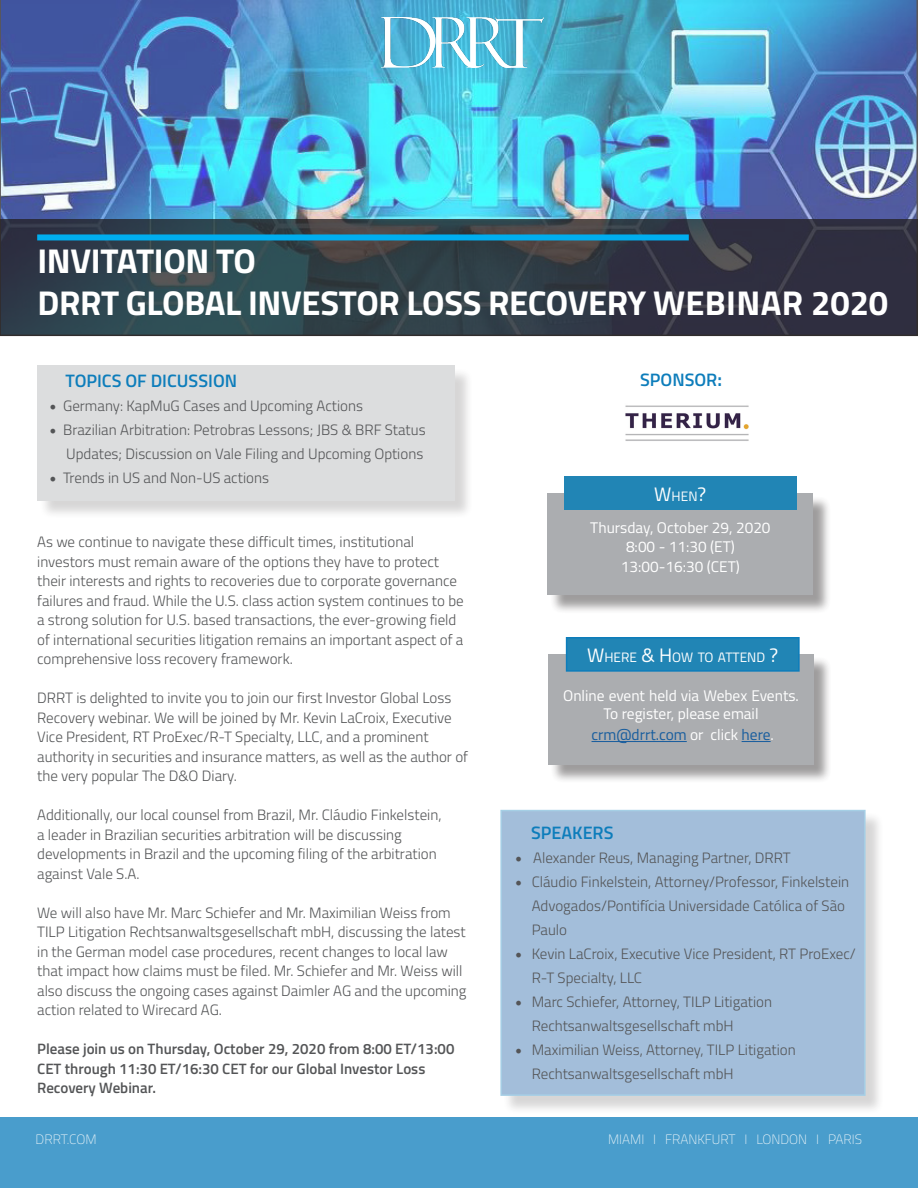
<style>
.page{position:relative;width:918px;height:1188px;background:#fff}
.page>*{position:absolute;margin:0;border:0;box-sizing:border-box;transform-origin:0 0}
.t1{font:700 34.5px/42px "Titillium";letter-spacing:-.01em;color:#fff}
.t2{font:600 18px "Titillium";color:#0d7dbb}
.t3{font:15.45px/18.5px "Titillium";color:#fff;text-align:center}
.t4{font:15.45px "Titillium";color:#175d9e}
.t5{font:300 15px/19.5px "Titillium";color:#545557}
.t6{font:600 15px/19.5px "Titillium";color:#545557}
.t7{font:13.65px "Titillium";color:#fff}
.t8{font:100 13.5px "Titillium";color:#fff}
.s1{font-family:"Minion Pro";font-weight:400;font-size:18px}
.s2{font-size:19.5px}
.s3{color:#fff}
</style>
<div class="page">
<img style="left:0;top:0;width:918px;height:219px">
<div style="left:550px;top:656px;width:283px;height:128px;background:#231f20;opacity:.5"></div>
<div style="left:548px;top:654px;width:266px;height:111px;background:#abadb0"></div>
<hr style="left:592px;top:741px;width:95px;height:1px;background:#175d9e">
<svg style="left:742px;top:741px;width:29px;height:1px"></svg>
<div style="left:567px;top:638px;width:232px;height:33px;background:#2185b5"></div>
<div style="left:566px;top:637px;width:234px;height:35px;border:2px solid #0d7dbb"></div>
<div style="left:550px;top:495px;width:282px;height:119px;background:#231f20;opacity:.5"></div>
<div style="left:548px;top:493px;width:265px;height:102px;background:#abadb0"></div>
<div style="left:564px;top:477px;width:232px;height:33px;background:#2185b5"></div>
<img style="left:381px;top:17px;width:162px;height:51px">
<svg style="left:0;top:219px;width:918px;height:117px;background:#313c47"></svg>
<div style="left:37px;top:234px;width:652px;height:6px;background:#00aeef"></div>
<div style="left:0;top:1118px;width:918px;height:70px;background:#499dcc"></div>
<div style="left:39px;top:368px;width:435px;height:152px;background:#231f20;opacity:.5"></div>
<div style="left:37px;top:366px;width:418px;height:135px;background:#dcddde"></div>
<div style="left:502px;top:812px;width:382px;height:303px;background:#231f20;opacity:.5"></div>
<div style="left:501px;top:811px;width:364px;height:284px;background:#a3beda"></div>
<img style="left:625px;top:405px;width:124px;height:36px">
<h1 class="t1" style="left:37px;top:238px;width:852px">INVITATION TO<br>DRRT GLOBAL INVESTOR LOSS RECOVERY WEBINAR 2020</h1>
<p class="t2" style="left:65px;top:368px;width:173px">TOPICS OF DICUSSION</p>
<p class="t5" style="left:50px;top:396px;width:315px"><span class="s1">•</span> Germany: KapMuG Cases and Upcoming Actions</p>
<p class="t5" style="left:50px;top:417px;width:378px;line-height:24px;text-align:right"><span class="s1">•</span> Brazilian Arbitration: Petrobras Lessons; JBS &amp; BRF Status<br>Updates; Discussion on Vale Filing and Upcoming Options</p>
<p class="t5" style="left:50px;top:468px;width:221px"><span class="s1">•</span> Trends in US and Non-US actions</p>
<p class="t5" style="left:37px;top:532px;width:428px">As we continue to navigate these difficult times, institutional investors must remain aware of the options they have to protect their interests and rights to recoveries due to corporate governance failures and fraud. While the U.S. class action system continues to be a strong solution for U.S. based transactions, the ever-growing field of international securities litigation remains an important aspect of a comprehensive loss recovery framework.</p>
<p class="t5" style="left:37px;top:688px;width:432px">DRRT is delighted to invite you to join our first Investor Global Loss Recovery webinar. We will be joined by Mr. Kevin LaCroix, Executive Vice President, RT ProExec/R-T Specialty, LLC, and a prominent authority in securities and insurance matters, as well as the author of the very popular The D&amp;O Diary.</p>
<p class="t5" style="left:37px;top:805px;width:406px">Additionally, our local counsel from Brazil, Mr. Cláudio Finkelstein, a leader in Brazilian securities arbitration will be discussing developments in Brazil and the upcoming filing of the arbitration against Vale S.A.</p>
<p class="t5" style="left:37px;top:902px;width:431px">We will also have Mr. Marc Schiefer and Mr. Maximilian Weiss from TILP Litigation Rechtsanwaltsgesellschaft mbH, discussing the latest in the German model case procedures, recent changes to local law that impact how claims must be filed. Mr. Schiefer and Mr. Weiss will also discuss the ongoing cases against Daimler AG and the upcoming action related to Wirecard AG.</p>
<p class="t6" style="left:37px;top:1038px;width:419px">Please join us on Thursday, October 29, 2020 from 8:00 ET/13:00<br>CET through 11:30 ET/16:30 CET for our Global Investor Loss<br>Recovery Webinar.</p>
<p class="t2" style="left:640px;top:367px;width:83px">SPONSOR<span class="s2">:</span></p>
<p class="t7" style="left:654px;top:486px;width:53px"><span class="s2">W</span>HEN<span class="s2">?</span></p>
<p class="t3" style="left:590px;top:518px;width:182px">Thursday, October 29, 2020<br>8:00 - 11:30 (ET)</p>
<p class="t3" style="left:621px;top:557px;width:120px">13:00-16:30 (CET)</p>
<p class="t7" style="left:587px;top:647px;width:193px"><span class="s2">W</span>HERE <span class="s2">&amp; H</span> OW TO ATTEND <span class="s2">?</span></p>
<p class="t3" style="left:563px;top:686px;width:237px">Online event held via Webex Events.<br>To register, please email</p>
<p class="t4" style="left:592px;top:723px;width:184px">crm@drrt.com <span class="s3">or click</span> here<span class="s3">.</span></p>
<p class="t2" style="left:531px;top:820px;width:84px">SPEAKERS</p>
<p class="t5" style="left:515px;top:848px;width:277px"><span class="s1">•</span> Alexander Reus, Managing Partner, DRRT</p>
<p class="t5" style="left:532px;top:869px;width:319px;line-height:24px;text-indent:-16px"><span class="s1">•</span> Cláudio Finkelstein, Attorney/Professor, Finkelstein<br>Advogados/Pontifícia Universidade Católica of São<br>Paulo</p>
<p class="t5" style="left:532px;top:941px;width:326px;line-height:24px;text-indent:-16px"><span class="s1">•</span> Kevin LaCroix, Executive Vice President, RT ProExec/<br>R-T Specialty, LLC</p>
<p class="t5" style="left:532px;top:989px;width:242px;line-height:24px;text-indent:-16px"><span class="s1">•</span> Marc Schiefer, Attorney, TILP Litigation<br>Rechtsanwaltsgesellschaft mbH</p>
<p class="t5" style="left:532px;top:1037px;width:266px;line-height:24px;text-indent:-16px"><span class="s1">•</span> Maximilian Weiss, Attorney, TILP Litigation<br>Rechtsanwaltsgesellschaft mbH</p>
<p class="t8" style="left:36px;top:1130px;width:62px">DRRT.COM</p>
<p class="t8" style="left:608px;top:1130px;width:256px">MIAMI I FRANKFURT I LONDON I PARIS</p>
</div>
